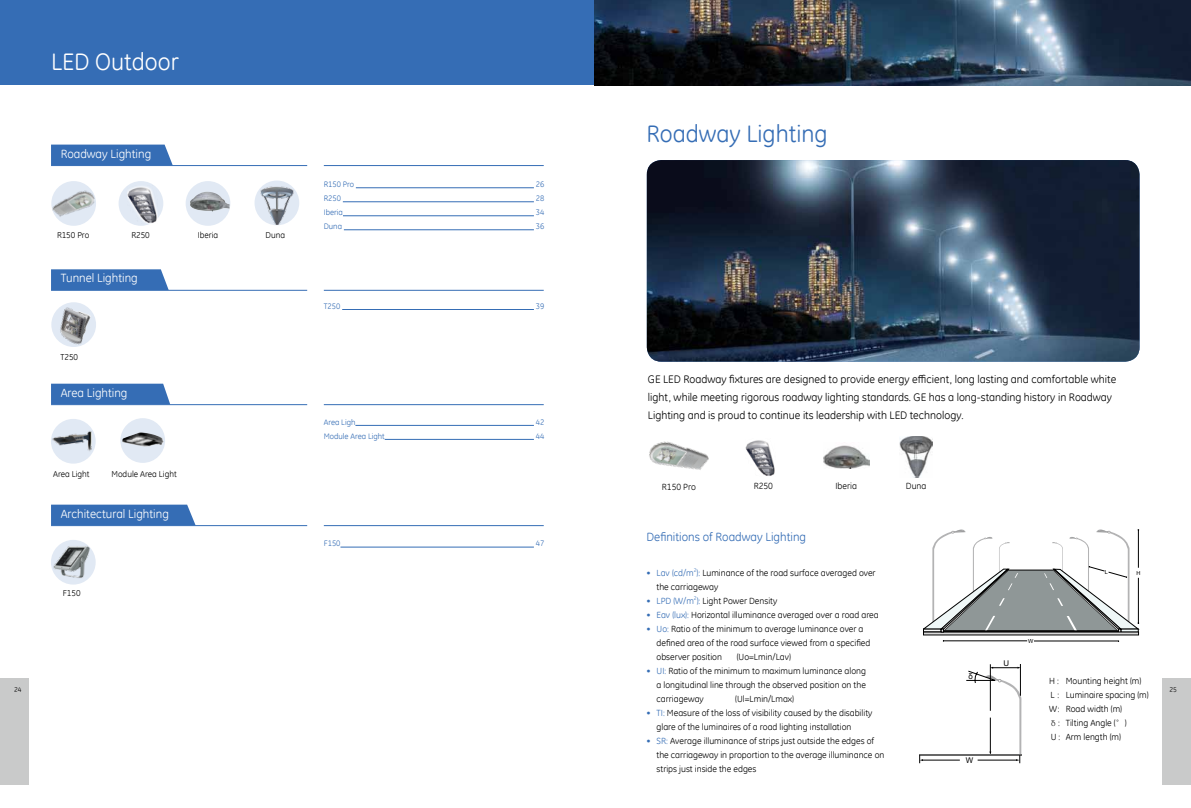
<style>
.page{position:relative;width:1191px;height:808px;background:#fff}
.page>*{position:absolute;margin:0;border:0;box-sizing:border-box;transform-origin:0 0}
.t1{font:24px "GE Inspira";color:#356db5}
.t2{font:24px "GE Inspira";color:#fff}
.t3{font:12px "GE Inspira";color:#fff}
.t4{font:12px "GE Inspira";color:#356db5}
.t5{font:11px/18px "GE Inspira";color:#000}
.t6{font:9px/14px "GE Inspira";color:#000}
.t7{font:9px "H Ye 3 gj";color:#000}
.t8{font:8.6px "GE Inspira";color:#000}
.t9{font:8px "GE Inspira";color:#356db5}
.t10{font:7.9px "Arial";color:#000}
.t11{font:7px "GE Inspira";color:#000}
.t12{font:5.6px "Arial";color:#000}
.t13{font:5.2px "GE Inspira";color:#356db5}
.s1{color:#356db5}
.s2{font-family:"H Ye 3 gj"}
.s3{font-family:"GE Inspira"}
</style>
<div class="page">
<div style="left:0;top:678px;width:29px;height:106px;background:#c9caca"></div>
<div style="left:0;top:0;width:1191px;height:85px;background:#356db5"></div>
<div style="left:1162px;top:678px;width:29px;height:106px;background:#c9caca"></div>
<img style="left:647px;top:160px;width:492px;height:202px">
<img style="left:595px;top:0;width:596px;height:85px">
<hr style="left:51px;top:165px;width:256px;height:1px;background:#356db5">
<hr style="left:51px;top:290px;width:256px;height:1px;background:#356db5">
<hr style="left:51px;top:404px;width:256px;height:1px;background:#356db5">
<hr style="left:51px;top:525px;width:256px;height:1px;background:#356db5">
<hr style="left:324px;top:165px;width:220px;height:1px;background:#356db5">
<hr style="left:324px;top:290px;width:220px;height:1px;background:#356db5">
<hr style="left:324px;top:404px;width:220px;height:1px;background:#356db5">
<hr style="left:324px;top:525px;width:220px;height:1px;background:#356db5">
<div style="left:51px;top:145px;width:122px;height:20px;background:#356db5"></div>
<svg style="left:51px;top:269px;width:118px;height:21px;background:#3f74b8"></svg>
<div style="left:51px;top:384px;width:119px;height:20px;background:#356db5"></div>
<div style="left:51px;top:505px;width:145px;height:20px;background:#356db5"></div>
<div style="left:51px;top:419px;width:45px;height:45px;background:#e1e9f4;border-radius:50%"></div>
<div style="left:51px;top:540px;width:45px;height:45px;background:#e1e9f4;border-radius:50%"></div>
<div style="left:51px;top:302px;width:45px;height:45px;background:#e1e9f4;border-radius:50%"></div>
<div style="left:120px;top:418px;width:45px;height:45px;background:#e1e9f4;border-radius:50%"></div>
<div style="left:186px;top:181px;width:44px;height:45px;background:#e1e9f4;border-radius:50%"></div>
<img style="left:190px;top:192px;width:40px;height:20px">
<div style="left:119px;top:181px;width:44px;height:45px;background:#e1e9f4;border-radius:50%"></div>
<img style="left:127px;top:185px;width:30px;height:39px">
<div style="left:51px;top:181px;width:45px;height:45px;background:#e1e9f4;border-radius:50%"></div>
<img style="left:51px;top:190px;width:45px;height:27px">
<div style="left:254px;top:181px;width:45px;height:44px;background:#e1e9f4;border-radius:50%"></div>
<img style="left:260px;top:181px;width:35px;height:43px">
<img style="left:51px;top:431px;width:41px;height:24px">
<img style="left:122px;top:432px;width:42px;height:15px">
<img style="left:52px;top:544px;width:42px;height:39px">
<img style="left:56px;top:306px;width:34px;height:40px">
<hr style="left:356px;top:188px;width:178px;height:1px;background:#356db5">
<hr style="left:343px;top:202px;width:191px;height:1px;background:#356db5">
<hr style="left:343px;top:216px;width:191px;height:1px;background:#356db5">
<hr style="left:344px;top:230px;width:190px;height:1px;background:#356db5">
<hr style="left:340px;top:547px;width:194px;height:1px;background:#356db5">
<hr style="left:355px;top:425px;width:179px;height:1px;background:#356db5">
<hr style="left:385px;top:439px;width:149px;height:1px;background:#356db5">
<hr style="left:342px;top:309px;width:192px;height:1px;background:#356db5">
<img style="left:899px;top:437px;width:34px;height:40px">
<img style="left:824px;top:445px;width:45px;height:24px">
<img style="left:745px;top:440px;width:30px;height:36px">
<img style="left:649px;top:441px;width:60px;height:29px">
<svg style="left:923px;top:529px;width:216px;height:113px"></svg>
<hr style="left:990px;top:664px;width:1px;height:47px;background:#000">
<hr style="left:919px;top:754px;width:102px;height:1px;background:#686868">
<hr style="left:922px;top:760px;width:37px;height:1px;background:#000">
<svg style="left:919px;top:755px;width:4px;height:8px"></svg>
<hr style="left:1020px;top:664px;width:1px;height:32px;background:#000">
<svg style="left:966px;top:667px;width:55px;height:96px"></svg>
<h1 class="t2" style="left:51px;top:47px;width:129px">LED Outdoor</h1>
<h2 class="t3" style="left:61px;top:146px;width:92px">Roadway Lighting</h2>
<p class="t8" style="left:57px;top:230px;width:34px">R150 Pro</p>
<p class="t8" style="left:131px;top:230px;width:20px">R250</p>
<p class="t8" style="left:198px;top:230px;width:22px">Iberia</p>
<p class="t8" style="left:266px;top:230px;width:21px">Duna</p>
<h2 class="t3" style="left:61px;top:270px;width:79px">Tunnel Lighting</h2>
<p class="t8" style="left:60px;top:351px;width:19px">T250</p>
<h2 class="t3" style="left:61px;top:385px;width:68px">Area Lighting</h2>
<p class="t8" style="left:53px;top:468px;width:38px">Area Light</p>
<p class="t8" style="left:111px;top:468px;width:67px">Module Area Light</p>
<h2 class="t3" style="left:61px;top:506px;width:110px">Architectural Lighting</h2>
<p class="t9" style="left:324px;top:179px;width:32px">R150 Pro</p>
<p class="t9" style="left:536px;top:179px;width:10px">26</p>
<p class="t9" style="left:324px;top:193px;width:19px">R250</p>
<p class="t9" style="left:536px;top:193px;width:10px">28</p>
<p class="t9" style="left:324px;top:207px;width:21px">Iberia</p>
<p class="t9" style="left:536px;top:207px;width:10px">34</p>
<p class="t9" style="left:324px;top:221px;width:20px">Duna</p>
<p class="t9" style="left:536px;top:221px;width:10px">36</p>
<p class="t9" style="left:324px;top:301px;width:18px">T250</p>
<p class="t9" style="left:536px;top:301px;width:10px">39</p>
<p class="t9" style="left:324px;top:417px;width:33px">Area Ligh</p>
<p class="t9" style="left:536px;top:417px;width:10px">42</p>
<p class="t9" style="left:324px;top:431px;width:62px">Module Area Light</p>
<p class="t9" style="left:536px;top:431px;width:10px">44</p>
<h1 class="t1" style="left:646px;top:119px;width:182px">Roadway Lighting</h1>
<p class="t5" style="left:648px;top:370px;width:470px">GE LED Roadway fixtures are designed to provide energy efficient, long lasting and comfortable white light, while meeting rigorous roadway lighting standards. GE has a long-standing history in Roadway<br>Lighting and is proud to continue its leadership with LED technology.</p>
<p class="t6" style="left:662px;top:479px;width:35px">R150 Pro</p>
<p class="t6" style="left:753px;top:479px;width:21px">R250</p>
<p class="t6" style="left:835px;top:479px;width:23px">Iberia</p>
<p class="t6" style="left:906px;top:479px;width:22px">Duna</p>
<h2 class="t4" style="left:646px;top:529px;width:161px">Definitions of Roadway Lighting</h2>
<p class="t6" style="left:646px;top:565px;width:231px"><span class="s1">• Lav (cd/m ):</span> Luminance of the road surface averaged over</p>
<p class="t9" style="left:324px;top:538px;width:18px">F150</p>
<p class="t9" style="left:536px;top:538px;width:10px">47</p>
<p class="t13" style="left:694px;top:566px;width:4px">2</p>
<p class="t6" style="left:656px;top:579px;width:63px">the carriageway</p>
<p class="t6" style="left:646px;top:593px;width:132px"><span class="s1">• LPD (W/m ):</span> Light Power Density</p>
<p class="t12" style="left:1105px;top:568px;width:5px">L</p>
<p class="t12" style="left:1136px;top:569px;width:6px">H</p>
<p class="t8" style="left:63px;top:587px;width:19px">F150</p>
<p class="t13" style="left:694px;top:594px;width:4px">2</p>
<p class="t6" style="left:646px;top:607px;width:234px"><span class="s1">• Eav (lux):</span> Horizontal illuminance averaged over a road area</p>
<p class="t6" style="left:656px;top:621px;width:215px;text-indent:-10px"><span class="s1">• Uo:</span> Ratio of the minimum to average luminance over a defined area of the road surface viewed from a specified observer position</p>
<p class="t12" style="left:1028px;top:637px;width:7px">W</p>
<p class="t6" style="left:736px;top:649px;width:56px">(Uo=Lmin/Lav)</p>
<p class="t6" style="left:656px;top:663px;width:211px;text-align:justify;text-indent:-10px"><span class="s1">• UI:</span> Ratio of the minimum to maximum luminance along a longitudinal line through the observed position on the carriageway</p>
<p class="t10" style="left:1003px;top:658px;width:7px">U</p>
<p class="t10" style="left:968px;top:671px;width:6px">δ</p>
<p class="t6" style="left:1065px;top:674px;width:84px">Mounting height (m)<br>Luminaire spacing (m)<br>Road width (m)<br>Tilting Angle (<span class="s2">°</span>)<br>Arm length (m)</p>
<p class="t6" style="left:1049px;top:674px;width:12px;text-align:justify">H:<br>L :<br>W:</p>
<p class="t7" style="left:1049px;top:719px;width:12px">δ<span class="s3">:</span></p>
<p class="t6" style="left:1050px;top:730px;width:11px">U:</p>
<p class="t11" style="left:14px;top:685px;width:9px">24</p>
<p class="t11" style="left:1169px;top:685px;width:9px">25</p>
<p class="t6" style="left:735px;top:691px;width:60px">(Ul=Lmin/Lmax)</p>
<p class="t6" style="left:656px;top:705px;width:217px;text-indent:-10px"><span class="s1">• TI:</span> Measure of the loss of visibility caused by the disability glare of the luminaires of a road lighting installation</p>
<p class="t6" style="left:656px;top:733px;width:229px;text-indent:-10px"><span class="s1">• SR:</span> Average illuminance of strips just outside the edges of the carriageway in proportion to the average illuminance on strips just inside the edges</p>
<p class="t10" style="left:965px;top:755px;width:9px">W</p>
</div>
